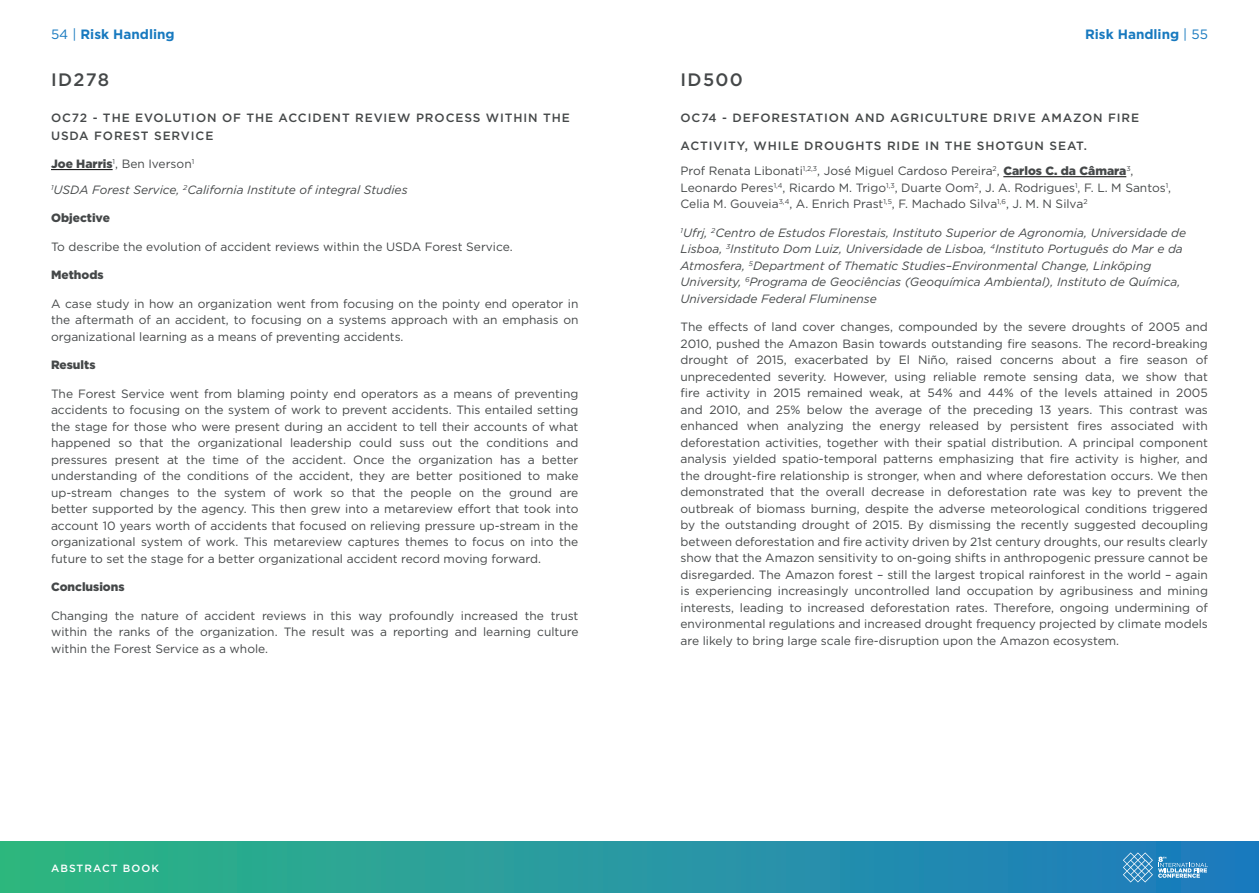
<style>
.page{position:relative;width:1259px;height:893px;background:#fff}
.page>*{position:absolute;margin:0;border:0;box-sizing:border-box;transform-origin:0 0}
.Abstract_Book_Paper_Number{font:500 18px "Gotham";letter-spacing:.075em;color:#454849}
.t1{font:700 13.5px "Gotham";color:#1779bf}
.Abstract_Book_Base_Paragraph{font:12px/16.5px "Gotham";color:#454849;text-align:justify}
.Abstract_Book_Base_Paragraph-2{font:italic 12px/16.5px "Gotham";color:#454849}
.Abstract_Book_Authors{font:12px/16.5px "Gotham";color:#454849}
.Abstract_Book_Paper_Title{font:500 12px/18px "Gotham";letter-spacing:.075em;color:#454849}
.Abstract_Book_Base_Paragraph-3{font:900 12px "Gotham";color:#454849}
.Abstract_Book_Paper_Title-2{font:12px "Gotham";color:#454849}
.t2{font:500 10.5px "Gotham";letter-spacing:.1em;color:#fff}
.s1{font-weight:400}
.s2{font-weight:900}
</style>
<div class="page">
<div style="left:0;top:842px;width:1259px;height:51px;background:linear-gradient(to right,#30b782,#1e7ac1)"></div>
<svg style="left:1123px;top:852px;width:85px;height:30px;background:#4997c8"></svg>
<hr style="left:51px;top:169px;width:62px;height:1px;background:#000">
<hr style="left:1003px;top:176px;width:123px;height:1px;background:#000">
<p class="t1" style="left:51px;top:25px;width:125px"><span class="s1">54 |</span> Risk Handling</p>
<p class="t1" style="left:1085px;top:25px;width:124px">Risk Handling <span class="s1">| 55</span></p>
<p class="Abstract_Book_Paper_Number" style="left:51px;top:68px;width:60px">ID278</p>
<p class="Abstract_Book_Paper_Title" style="left:51px;top:109px;width:520px">OC72 - THE EVOLUTION OF THE ACCIDENT REVIEW PROCESS WITHIN THE<br>USDA FOREST SERVICE</p>
<p class="Abstract_Book_Paper_Title-2" style="left:51px;top:156px;width:145px"><span class="s2">Joe Harris</span><sup>1</sup>, Ben Iverson<sup>1</sup></p>
<p class="Abstract_Book_Base_Paragraph-2" style="left:51px;top:181px;width:358px"><sup>1</sup>USDA Forest Service, <sup>2</sup>California Institute of integral Studies</p>
<p class="Abstract_Book_Base_Paragraph-3" style="left:51px;top:209px;width:60px">Objective</p>
<p class="Abstract_Book_Base_Paragraph" style="left:51px;top:238px;width:463px">To describe the evolution of accident reviews within the USDA Forest Service.</p>
<p class="Abstract_Book_Base_Paragraph-3" style="left:51px;top:266px;width:54px">Methods</p>
<p class="Abstract_Book_Base_Paragraph" style="left:51px;top:295px;width:529px">A case study in how an organization went from focusing on the pointy end operator in the aftermath of an accident, to focusing on a systems approach with an emphasis on organizational learning as a means of preventing accidents.</p>
<p class="Abstract_Book_Base_Paragraph-3" style="left:51px;top:356px;width:46px">Results</p>
<p class="Abstract_Book_Base_Paragraph" style="left:51px;top:385px;width:529px">The Forest Service went from blaming pointy end operators as a means of preventing accidents to focusing on the system of work to prevent accidents. This entailed setting the stage for those who were present during an accident to tell their accounts of what happened so that the organizational leadership could suss out the conditions and pressures present at the time of the accident. Once the organization has a better understanding of the conditions of the accident, they are better positioned to make up-stream changes to the system of work so that the people on the ground are better supported by the agency. This then grew into a metareview effort that took into account 10 years worth of accidents that focused on relieving pressure up-stream in the organizational system of work. This metareview captures themes to focus on into the future to set the stage for a better organizational accident record moving forward.</p>
<p class="Abstract_Book_Base_Paragraph-3" style="left:51px;top:578px;width:75px">Conclusions</p>
<p class="Abstract_Book_Base_Paragraph" style="left:51px;top:607px;width:529px">Changing the nature of accident reviews in this way profoundly increased the trust within the ranks of the organization. The result was a reporting and learning culture within the Forest Service as a whole.</p>
<p class="t2" style="left:51px;top:861px;width:110px">ABSTRACT BOOK</p>
<p class="Abstract_Book_Paper_Number" style="left:680px;top:68px;width:64px">ID500</p>
<p class="Abstract_Book_Paper_Title" style="left:680px;top:109px;width:460px">OC74 - DEFORESTATION AND AGRICULTURE DRIVE AMAZON FIRE</p>
<p class="Abstract_Book_Paper_Title" style="left:680px;top:136px;width:408px">ACTIVITY, WHILE DROUGHTS RIDE IN THE SHOTGUN SEAT.</p>
<p class="Abstract_Book_Authors" style="left:680px;top:162px;width:492px">Prof Renata Libonati<sup>1,2,3</sup>, José Miguel Cardoso Pereira<sup>2</sup>, <span class="s2">Carlos C. da Câmara</span><sup>3</sup>,<br>Leonardo Peres<sup>1,4</sup>, Ricardo M. Trigo<sup>1,3</sup>, Duarte Oom<sup>2</sup>, J. A. Rodrigues<sup>1</sup>, F. L. M Santos<sup>1</sup>,<br>Celia M. Gouveia<sup>3,4</sup>, A. Enrich Prast<sup>1,5</sup>, F. Machado Silva<sup>1,6</sup>, J. M. N Silva<sup>2</sup></p>
<p class="Abstract_Book_Base_Paragraph-2" style="left:680px;top:224px;width:507px"><sup>1</sup>Ufrj, <sup>2</sup>Centro de Estudos Florestais, Instituto Superior de Agronomia, Universidade de Lisboa, <sup>3</sup>Instituto Dom Luiz, Universidade de Lisboa, <sup>4</sup>Instituto Português do Mar e da Atmosfera, <sup>5</sup>Department of Thematic Studies–Environmental Change, Linköping University, <sup>6</sup>Programa de Geociências (Geoquímica Ambiental), Instituto de Química, Universidade Federal Fluminense</p>
<p class="Abstract_Book_Base_Paragraph" style="left:680px;top:318px;width:529px">The effects of land cover changes, compounded by the severe droughts of 2005 and 2010, pushed the Amazon Basin towards outstanding fire seasons. The record-breaking drought of 2015, exacerbated by El Niño, raised concerns about a fire season of unprecedented severity. However, using reliable remote sensing data, we show that fire activity in 2015 remained weak, at 54% and 44% of the levels attained in 2005 and 2010, and 25% below the average of the preceding 13 years. This contrast was enhanced when analyzing the energy released by persistent fires associated with deforestation activities, together with their spatial distribution. A principal component analysis yielded spatio-temporal patterns emphasizing that fire activity is higher, and the drought-fire relationship is stronger, when and where deforestation occurs. We then demonstrated that the overall decrease in deforestation rate was key to prevent the outbreak of biomass burning, despite the adverse meteorological conditions triggered by the outstanding drought of 2015. By dismissing the recently suggested decoupling between deforestation and fire activity driven by 21st century droughts, our results clearly show that the Amazon sensitivity to on-going shifts in anthropogenic pressure cannot be disregarded. The Amazon forest – still the largest tropical rainforest in the world – again is experiencing increasingly uncontrolled land occupation by agribusiness and mining interests, leading to increased deforestation rates. Therefore, ongoing undermining of environmental regulations and increased drought frequency projected by climate models are likely to bring large scale fire-disruption upon the Amazon ecosystem.</p>
</div>
